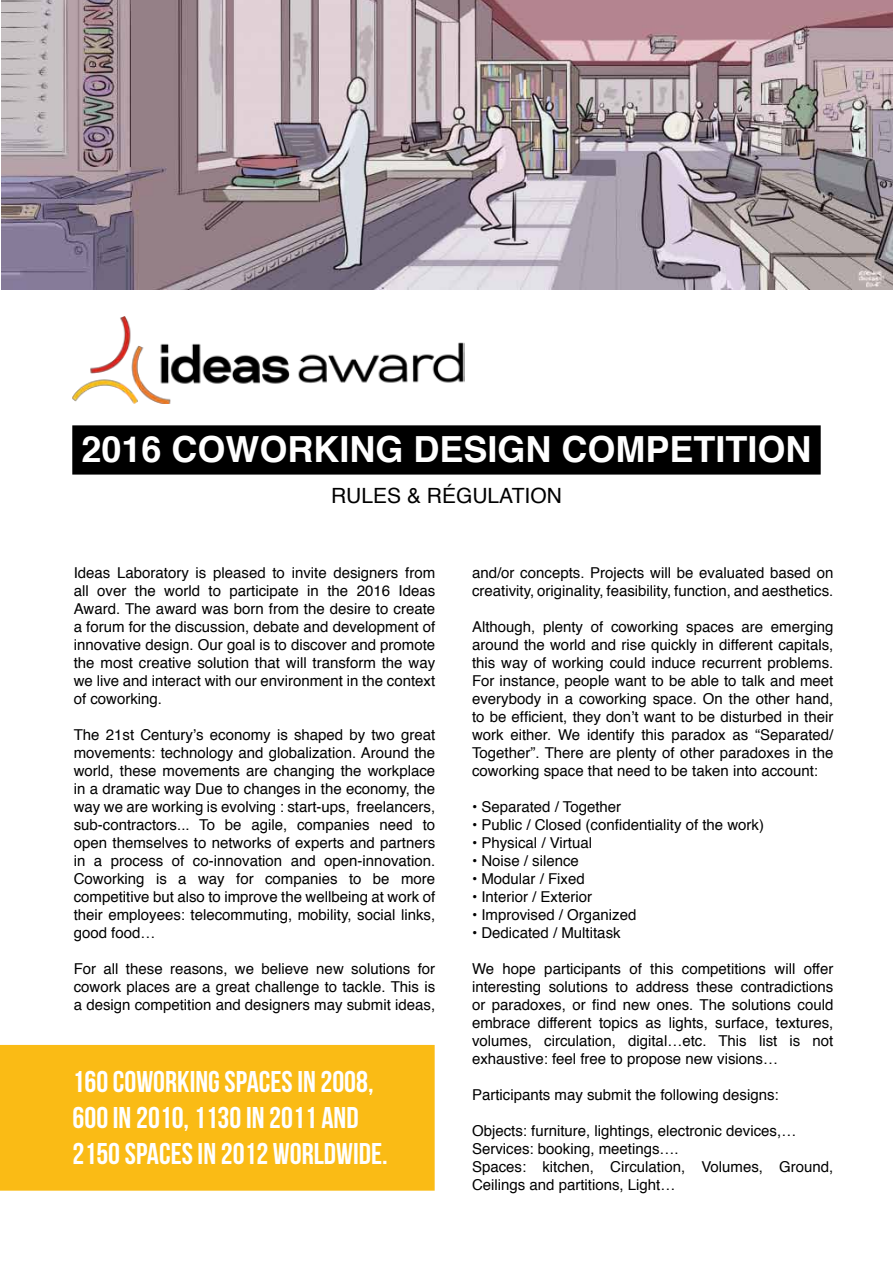
<style>
.page{position:relative;width:893px;height:1263px;background:#fff}
.page>*{position:absolute;margin:0;border:0;box-sizing:border-box;transform-origin:0 0}
.t1{font:700 36px "Helvetica";color:#fff}
.t2{font:30px/36px "Bebas Neue";color:#fff}
.t3{font:21px "Helvetica";color:#000}
.t4{font:15px/18px "Helvetica";color:#000;text-align:justify}
</style>
<div class="page">
<img style="left:1px;top:0;width:892px;height:289px">
<div style="left:0;top:1045px;width:435px;height:146px;background:#fabb15"></div>
<div style="left:73px;top:426px;width:747px;height:48px;background:#000"></div>
<div style="left:72px;top:425px;width:749px;height:50px;border:2px solid #000"></div>
<img style="left:72px;top:316px;width:392px;height:88px">
<h1 class="t1" style="left:81px;top:421px;width:732px">2016 COWORKING DESIGN COMPETITION</h1>
<h3 class="t3" style="left:331px;top:480px;width:232px">RULES &amp; RÉGULATION</h3>
<p class="t4" style="left:74px;top:564px;width:363px">Ideas Laboratory is pleased to invite designers from all over the world to participate in the 2016 Ideas Award. The award was born from the desire to create a forum for the discussion, debate and development of innovative design. Our goal is to discover and promote the most creative solution that will transform the way we live and interact with our environment in the context of coworking.</p>
<p class="t4" style="left:74px;top:726px;width:363px">The 21st Century’s economy is shaped by two great movements: technology and globalization. Around the world, these movements are changing the workplace in a dramatic way Due to changes in the economy, the way we are working is evolving : start-ups, freelancers, sub-contractors... To be agile, companies need to open themselves to networks of experts and partners in a process of co-innovation and open-innovation.<br>Coworking is a way for companies to be more competitive but also to improve the wellbeing at work of their employees: telecommuting, mobility, social links, good food…</p>
<p class="t4" style="left:74px;top:960px;width:363px">For all these reasons, we believe new solutions for cowork places are a great challenge to tackle. This is a design competition and designers may submit ideas,</p>
<h2 class="t2" style="left:73px;top:1063px;width:316px">160 COWORKING SPACES IN 2008,<br>600 IN 2010, 1130 IN 2011 AND<br>2150 SPACES IN 2012 WORLDWIDE.</h2>
<p class="t4" style="left:472px;top:564px;width:363px">and/or concepts. Projects will be evaluated based on creativity, originality, feasibility, function, and aesthetics.</p>
<p class="t4" style="left:472px;top:618px;width:363px">Although, plenty of coworking spaces are emerging around the world and rise quickly in different capitals, this way of working could induce recurrent problems.<br>For instance, people want to be able to talk and meet everybody in a coworking space. On the other hand, to be efficient, they don’t want to be disturbed in their work either. We identify this paradox as “Separated/ Together”. There are plenty of other paradoxes in the coworking space that need to be taken into account:</p>
<p class="t4" style="left:472px;top:798px;width:151px">• Separated / Together</p>
<p class="t4" style="left:472px;top:816px;width:294px">• Public / Closed (confidentiality of the work)</p>
<p class="t4" style="left:472px;top:834px;width:122px">• Physical / Virtual</p>
<p class="t4" style="left:472px;top:852px;width:108px">• Noise / silence</p>
<p class="t4" style="left:472px;top:870px;width:114px">• Modular / Fixed</p>
<p class="t4" style="left:472px;top:888px;width:122px">• Interior / Exterior</p>
<p class="t4" style="left:472px;top:906px;width:166px">• Improvised / Organized</p>
<p class="t4" style="left:472px;top:924px;width:150px">• Dedicated / Multitask</p>
<p class="t4" style="left:472px;top:960px;width:363px">We hope participants of this competitions will offer interesting solutions to address these contradictions or paradoxes, or find new ones. The solutions could embrace different topics as lights, surface, textures, volumes, circulation, digital…etc. This list is not exhaustive: feel free to propose new visions…</p>
<p class="t4" style="left:472px;top:1086px;width:308px">Participants may submit the following designs:</p>
<p class="t4" style="left:472px;top:1122px;width:363px;text-align:left">Objects: furniture, lightings, electronic devices,… Services: booking, meetings….<br>Spaces: kitchen, Circulation, Volumes, Ground, Ceilings and partitions, Light…</p>
</div>
